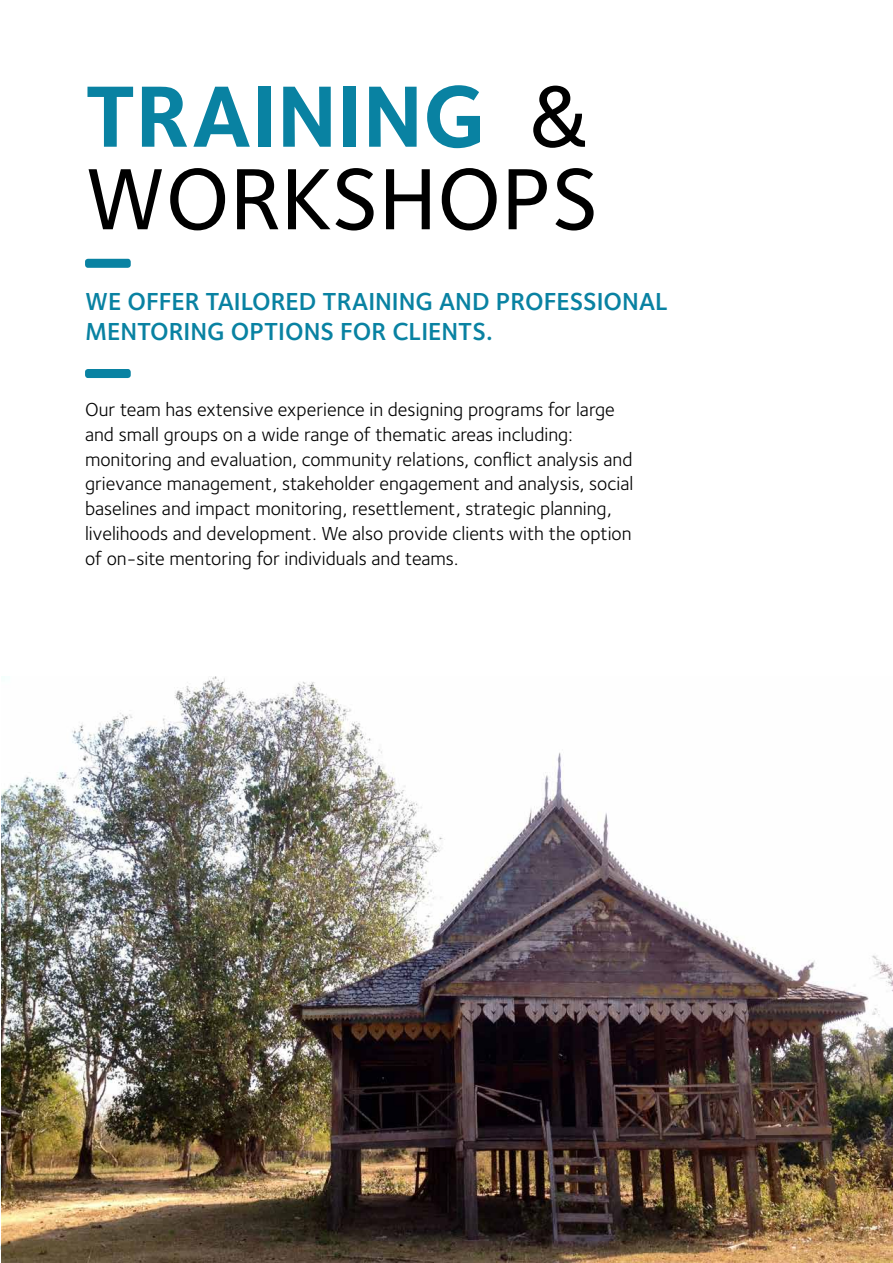
<style>
.page{position:relative;width:893px;height:1263px;background:#fff}
.page>*{position:absolute;margin:0;border:0;box-sizing:border-box;transform-origin:0 0}
.t1{font:500 90px/82.5px "Foundry Sterling";color:#000}
.t2{font:600 25.5px/30px "Foundry Sterling";color:#0982a2}
.t3{font:19.5px/24.8px "Foundry Sterling";color:#000}
.s1{font-weight:700;color:#0982a2}
</style>
<div class="page">
<svg style="left:0;top:1060px;width:2px;height:203px"></svg>
<div style="left:85px;top:259px;width:46px;height:9px;background:#0982a2;border-radius:3px"></div>
<div style="left:85px;top:369px;width:46px;height:9px;background:#0982a2;border-radius:3px"></div>
<img style="left:2px;top:676px;width:891px;height:587px">
<h1 class="t1" style="left:85px;top:74px;width:515px"><span class="s1">TRAINING</span> &amp;<br>WORKSHOPS</h1>
<h2 class="t2" style="left:85px;top:286px;width:584px">WE OFFER TAILORED TRAINING AND PROFESSIONAL<br>MENTORING OPTIONS FOR CLIENTS.</h2>
<p class="t3" style="left:85px;top:397px;width:550px">Our team has extensive experience in designing programs for large and small groups on a wide range of thematic areas including: monitoring and evaluation, community relations, conflict analysis and grievance management, stakeholder engagement and analysis, social baselines and impact monitoring, resettlement, strategic planning, livelihoods and development. We also provide clients with the option of on-site mentoring for individuals and teams.</p>
</div>
